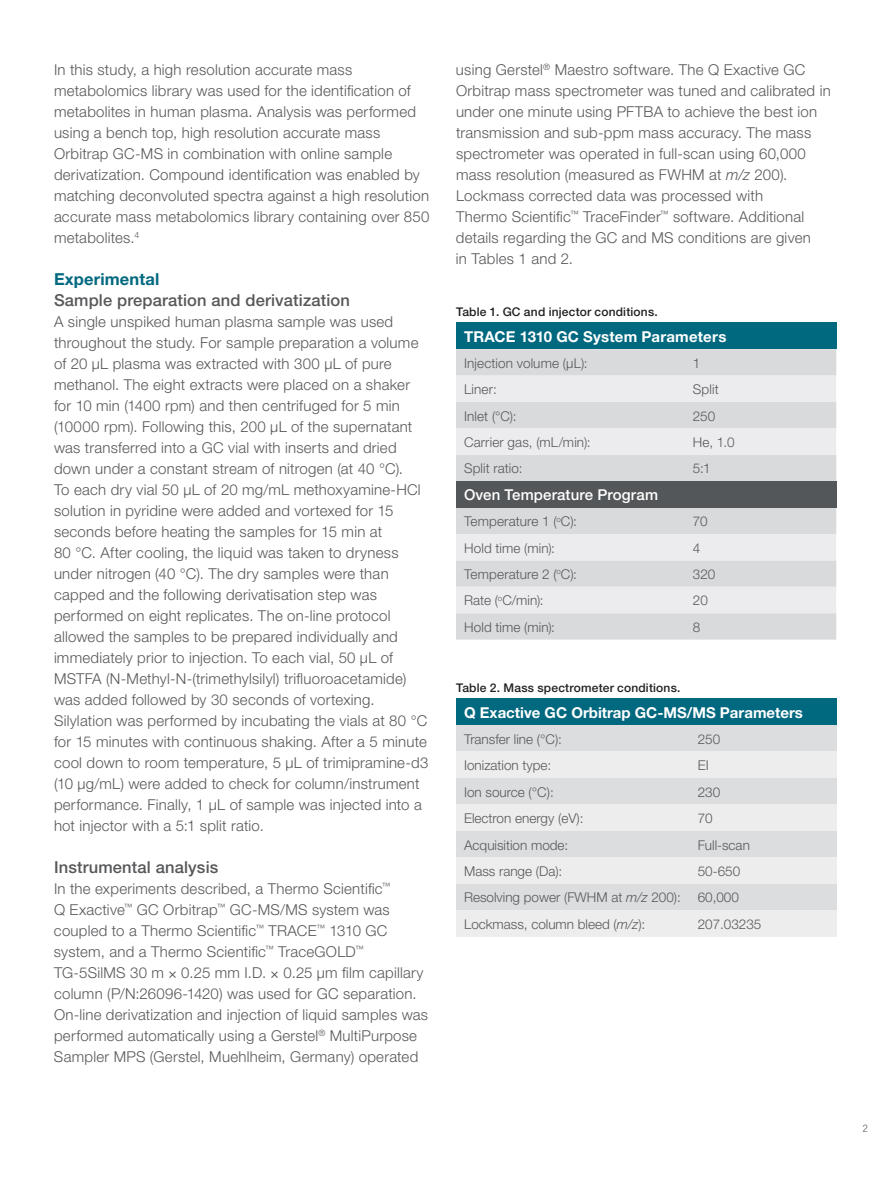
<style>
.page{position:relative;width:891px;height:1188px;background:#fff}
.page>*{position:absolute;margin:0;border:0;box-sizing:border-box;transform-origin:0 0}
.t1{font:500 16.5px "Helvetica Neue LT Std";letter-spacing:.01em;color:#57585a}
.t2{font:700 16.5px "Helvetica Neue LT Std";letter-spacing:.01em;color:#00687f}
.t3{font:300 15px/21px "Helvetica Neue LT Std";letter-spacing:.015em;color:#57585a}
.t4{font:700 15px "Helvetica Neue LT Std";color:#fff}
.t5{font:500 15px "Helvetica Neue LT Std";letter-spacing:.01em;color:#fff}
.t6{font:300 13.5px/26.4px "Helvetica Neue LT Std";color:#57585a;text-align:justify}
.t7{font:500 12px "Helvetica Neue LT Std";letter-spacing:.015em;color:#231f20}
.t8{font:300 condensed 10.5px "Helvetica Neue LT Std";color:#57585a}
.s1{font-family:"Sabon LT Std";font-weight:400}
.s2{font-style:italic}
</style>
<div class="page">
<div style="left:456px;top:323px;width:380px;height:26px;background:#00687f"></div>
<div style="left:456px;top:349px;width:380px;height:291px;background:#d9dadc"></div>
<svg style="left:456px;top:376px;width:380px;height:237px;background:#e2e3e5"></svg>
<div style="left:456px;top:481px;width:380px;height:27px;background:#545759"></div>
<div style="left:456px;top:699px;width:381px;height:26px;background:#00687f"></div>
<div style="left:456px;top:725px;width:381px;height:27px;background:#dcdddf"></div>
<svg style="left:456px;top:752px;width:381px;height:185px;background:#e5e6e7"></svg>
<p class="t3" style="left:54px;top:59px;width:377px">In this study, a high resolution accurate mass metabolomics library was used for the identification of metabolites in human plasma. Analysis was performed using a bench top, high resolution accurate mass Orbitrap GC-MS in combination with online sample derivatization. Compound identification was enabled by matching deconvoluted spectra against a high resolution accurate mass metabolomics library containing over 850 metabolites.<sup>4</sup></p>
<p class="t2" style="left:54px;top:269px;width:107px">Experimental</p>
<p class="t1" style="left:54px;top:290px;width:298px">Sample preparation and derivatization</p>
<p class="t3" style="left:54px;top:311px;width:376px">A single unspiked human plasma sample was used throughout the study. For sample preparation a volume of 20 µL plasma was extracted with 300 µL of pure methanol. The eight extracts were placed on a shaker for 10 min (1400 rpm) and then centrifuged for 5 min (10000 rpm). Following this, 200 µL of the supernatant was transferred into a GC vial with inserts and dried down under a constant stream of nitrogen (at 40 °C).<br>To each dry vial 50 µL of 20 mg/mL methoxyamine-HCl solution in pyridine were added and vortexed for 15 seconds before heating the samples for 15 min at<br>80 °C. After cooling, the liquid was taken to dryness under nitrogen (40 °C). The dry samples were than capped and the following derivatisation step was performed on eight replicates. The on-line protocol allowed the samples to be prepared individually and immediately prior to injection. To each vial, 50 µL of MSTFA (N-Methyl-N-(trimethylsilyl) trifluoroacetamide) was added followed by 30 seconds of vortexing.<br>Silylation was performed by incubating the vials at 80 °C for 15 minutes with continuous shaking. After a 5 minute cool down to room temperature, 5 µL of trimipramine-d3 (10 µg/mL) were added to check for column/instrument performance. Finally, 1 µL of sample was injected into a hot injector with a 5:1 split ratio.</p>
<p class="t1" style="left:54px;top:857px;width:166px">Instrumental analysis</p>
<p class="t3" style="left:54px;top:878px;width:376px">In the experiments described, a Thermo Scientific<sup>™<br></sup>Q Exactive<sup>™</sup> GC Orbitrap<sup>™</sup> GC-MS/MS system was coupled to a Thermo Scientific<sup>™</sup> TRACE<sup>™</sup> 1310 GC system, and a Thermo Scientific<sup>™</sup> TraceGOLD<sup>™ </sup>TG-5SilMS 30 m <span class="s1">×</span> 0.25 mm I.D. <span class="s1">×</span> 0.25 µm film capillary column (P/N:26096-1420) was used for GC separation.<br>On-line derivatization and injection of liquid samples was performed automatically using a Gerstel<sup>®</sup> MultiPurpose Sampler MPS (Gerstel, Muehlheim, Germany) operated</p>
<p class="t3" style="left:456px;top:59px;width:376px">using Gerstel<sup>®</sup> Maestro software. The Q Exactive GC Orbitrap mass spectrometer was tuned and calibrated in under one minute using PFTBA to achieve the best ion transmission and sub-ppm mass accuracy. The mass spectrometer was operated in full-scan using 60,000 mass resolution (measured as FWHM at <span class="s2">m/z</span> 200).<br>Lockmass corrected data was processed with<br>Thermo Scientific<sup>™</sup> TraceFinder<sup>™</sup> software. Additional details regarding the GC and MS conditions are given<br>in Tables 1 and 2.</p>
<p class="t7" style="left:456px;top:305px;width:203px">Table 1. GC and injector conditions.</p>
<p class="t4" style="left:464px;top:327px;width:264px">TRACE 1310 GC System Parameters</p>
<p class="t6" style="left:464px;top:349px;width:125px">Injection volume (µL):</p>
<p class="t6" style="left:693px;top:349px;width:9px">1</p>
<p class="t6" style="left:464px;top:376px;width:34px">Liner:</p>
<p class="t6" style="left:693px;top:376px;width:27px">Split</p>
<p class="t6" style="left:464px;top:402px;width:54px">Inlet (°C):</p>
<p class="t6" style="left:693px;top:402px;width:24px">250</p>
<p class="t6" style="left:464px;top:429px;width:128px">Carrier gas, (mL/min):</p>
<p class="t6" style="left:693px;top:429px;width:43px">He, 1.0</p>
<p class="t6" style="left:464px;top:455px;width:60px">Split ratio:</p>
<p class="t6" style="left:693px;top:455px;width:19px">5:1</p>
<p class="t5" style="left:464px;top:486px;width:195px">Oven Temperature Program</p>
<p class="t6" style="left:464px;top:508px;width:114px">Temperature 1 (<sup>o</sup>C):</p>
<p class="t6" style="left:693px;top:508px;width:16px">70</p>
<p class="t6" style="left:464px;top:534px;width:92px">Hold time (min):</p>
<p class="t6" style="left:693px;top:534px;width:9px">4</p>
<p class="t6" style="left:464px;top:561px;width:114px">Temperature 2 (<sup>o</sup>C):</p>
<p class="t6" style="left:693px;top:561px;width:24px">320</p>
<p class="t6" style="left:464px;top:587px;width:81px">Rate (<sup>o</sup>C/min):</p>
<p class="t6" style="left:693px;top:587px;width:16px">20</p>
<p class="t6" style="left:464px;top:614px;width:92px">Hold time (min):</p>
<p class="t6" style="left:693px;top:614px;width:9px">8</p>
<p class="t7" style="left:456px;top:681px;width:226px">Table 2. Mass spectrometer conditions.</p>
<p class="t4" style="left:464px;top:703px;width:340px">Q Exactive GC Orbitrap GC-MS/MS Parameters</p>
<p class="t6" style="left:464px;top:725px;width:99px">Transfer line (°C):</p>
<p class="t6" style="left:698px;top:725px;width:24px">250</p>
<p class="t6" style="left:464px;top:752px;width:89px">Ionization type:</p>
<p class="t6" style="left:698px;top:752px;width:13px">EI</p>
<p class="t6" style="left:464px;top:778px;width:91px">Ion source (°C):</p>
<p class="t6" style="left:698px;top:778px;width:24px">230</p>
<p class="t6" style="left:464px;top:805px;width:121px">Electron energy (eV):</p>
<p class="t6" style="left:698px;top:805px;width:17px">70</p>
<p class="t6" style="left:464px;top:831px;width:106px">Acquisition mode:</p>
<p class="t6" style="left:698px;top:831px;width:54px">Full-scan</p>
<p class="t6" style="left:464px;top:858px;width:100px">Mass range (Da):</p>
<p class="t6" style="left:464px;top:858px;width:278px;text-indent:234px">50-650<br>Resolving power (FWHM at <span class="s2">m/z</span> 200): 60,000<br>Lockmass, column bleed (<span class="s2">m/z</span>):</p>
<p class="t6" style="left:698px;top:911px;width:65px">207.03235</p>
<p class="t8" style="left:863px;top:1123px;width:7px">2</p>
</div>
